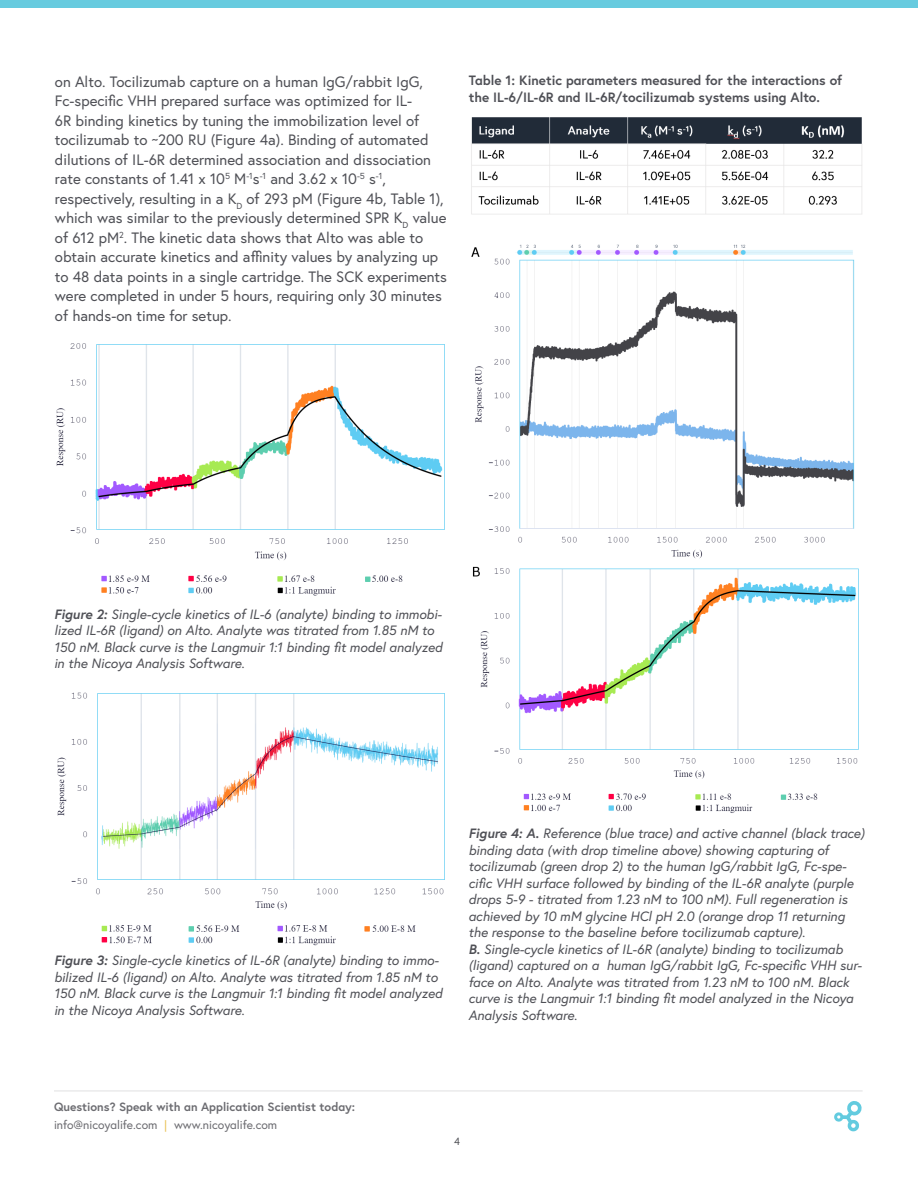
<style>
.page{position:relative;width:918px;height:1188px;background:#fff}
.page>*{position:absolute;margin:0;border:0;box-sizing:border-box;transform-origin:0 0}
.ContentText-Grey{font:15px/19.5px "Europa";color:#4f5056}
.Body_Copy{font:italic 13.5px/16.5px "Europa";color:#4f5056}
.Body_Copy-2{font:700 13.5px/16.5px "Europa";color:#4f5056}
.t1{font:700 12px/18px "Europa";color:#6c6c71}
.t2{font:10.5px "Europa";color:#4f5055}
.s1{font-weight:700}
.s2{font-weight:400}
.s3{font-weight:400;color:#e9c256}
</style>
<div class="page">
<div style="left:0;top:0;width:918px;height:8px;background:#67cbdf"></div>
<hr style="left:54px;top:1091px;width:809px;height:1px;background:#e0e0e1">
<svg style="left:834px;top:1101px;width:28px;height:30px"></svg>
<img style="left:56px;top:343px;width:389px;height:253px">
<img style="left:57px;top:692px;width:388px;height:254px">
<img style="left:471px;top:244px;width:388px;height:569px">
<img style="left:471px;top:117px;width:391px;height:98px">
<p class="ContentText-Grey" style="left:55px;top:71px;width:394px">on Alto. Tocilizumab capture on a human IgG/rabbit IgG, Fc-specific VHH prepared surface was optimized for IL-<br>6R binding kinetics by tuning the immobilization level of tocilizumab to ~200 RU (Figure 4a). Binding of automated dilutions of IL-6R determined association and dissociation rate constants of 1.41 x 10<sup>5</sup> M<sup>-1</sup>s<sup>-1</sup> and 3.62 x 10<sup>-5</sup> s<sup>-1</sup>, respectively, resulting in a K<sub>D</sub> of 293 pM (Figure 4b, Table 1), which was similar to the previously determined SPR K<sub>D</sub> value of 612 pM<sup>2</sup>. The kinetic data shows that Alto was able to obtain accurate kinetics and affinity values by analyzing up to 48 data points in a single cartridge. The SCK experiments were completed in under 5 hours, requiring only 30 minutes of hands-on time for setup.</p>
<p class="Body_Copy-2" style="left:469px;top:72px;width:375px">Table 1: Kinetic parameters measured for the interactions of the IL-6/IL-6R and IL-6R/tocilizumab systems using Alto.</p>
<p class="Body_Copy" style="left:54px;top:606px;width:390px"><span class="s1">Figure 2:</span> Single-cycle kinetics of IL-6 (analyte) binding to immobi&shy;lized IL-6R (ligand) on Alto. Analyte was titrated from 1.85 nM to 150 nM. Black curve is the Langmuir 1:1 binding fit model analyzed in the Nicoya Analysis Software.</p>
<p class="Body_Copy" style="left:54px;top:952px;width:390px"><span class="s1">Figure 3:</span> Single-cycle kinetics of IL-6R (analyte) binding to immo&shy;bilized IL-6 (ligand) on Alto. Analyte was titrated from 1.85 nM to 150 nM. Black curve is the Langmuir 1:1 binding fit model analyzed in the Nicoya Analysis Software.</p>
<p class="Body_Copy" style="left:468px;top:825px;width:398px"><span class="s1">Figure 4: A.</span> Reference (blue trace) and active channel (black trace) binding data (with drop timeline above) showing capturing of tocilizumab (green drop 2) to the human IgG/rabbit IgG, Fc-spe&shy;cific VHH surface followed by binding of the IL-6R analyte (purple drops 5-9 - titrated from 1.23 nM to 100 nM). Full regeneration is achieved by 10 mM glycine HCl pH 2.0 (orange drop 11 returning the response to the baseline before tocilizumab capture).</p>
<p class="Body_Copy" style="left:468px;top:940px;width:395px"><span class="s1">B.</span> Single-cycle kinetics of IL-6R (analyte) binding to tocilizumab (ligand) captured on a human IgG/rabbit IgG, Fc-specific VHH sur&shy;face on Alto. Analyte was titrated from 1.23 nM to 100 nM. Black curve is the Langmuir 1:1 binding fit model analyzed in the Nicoya Analysis Software.</p>
<p class="t1" style="left:54px;top:1097px;width:303px">Questions? Speak with an Application Scientist today: <span class="s2">info@nicoyalife.com</span> <span class="s3">|</span> <span class="s2">www.nicoyalife.com</span></p>
<p class="t2" style="left:454px;top:1135px;width:7px">4</p>
</div>
